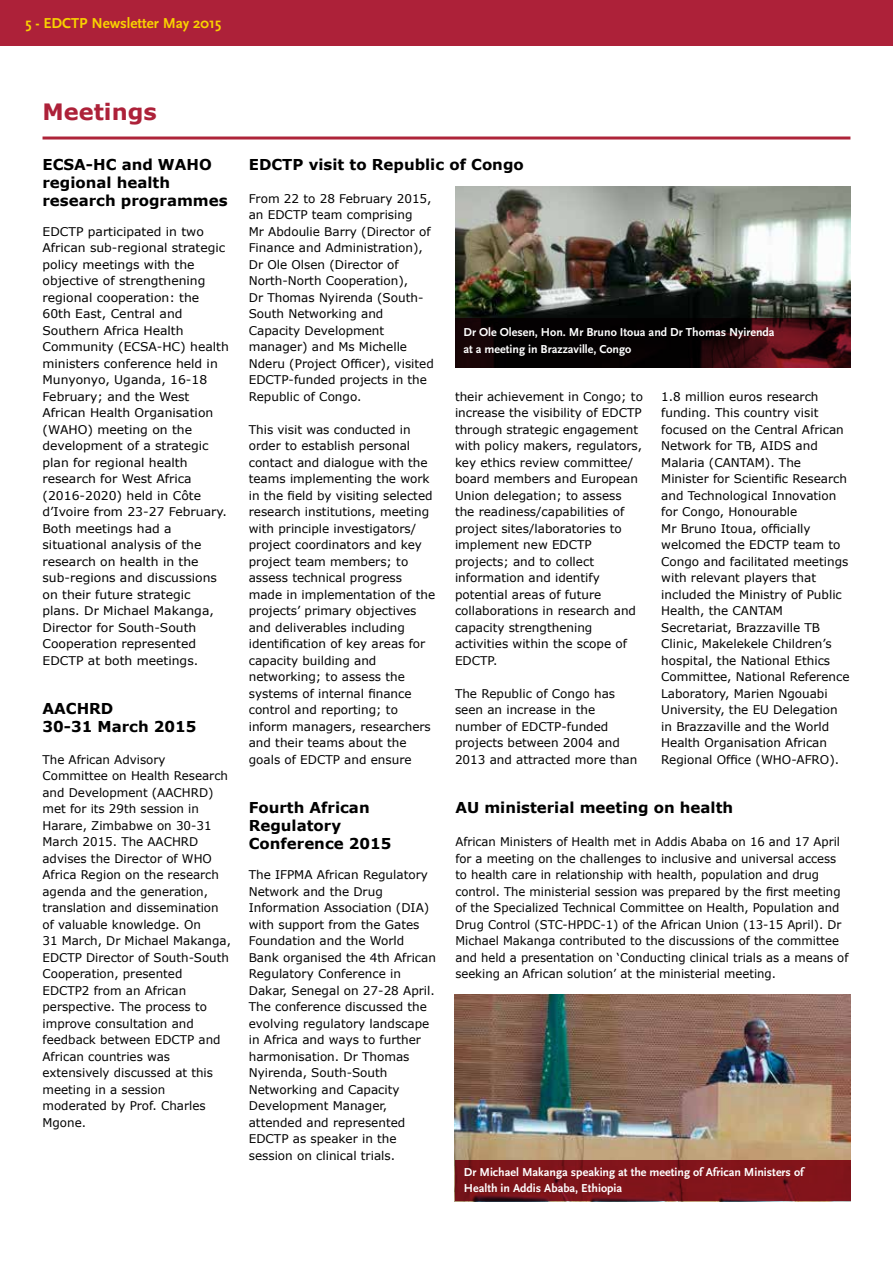
<style>
.page{position:relative;width:893px;height:1263px;background:#fff}
.page>*{position:absolute;margin:0;border:0;box-sizing:border-box;transform-origin:0 0}
.t1{font:700 22.5px "Verdana";color:#ad2139}
.t2{font:700 15px/18px "Verdana";color:#000}
.t3{font:700 15px "Scala Sans";color:#f8d200}
.t4{font:12px/16.5px "Verdana";color:#000}
.t5{font:700 12px/16.5px "Scala Sans";color:#fff}
</style>
<div class="page">
<div style="left:0;top:0;width:893px;height:45px;background:#ad2139"></div>
<hr style="left:43px;top:137px;width:807px;height:3px;background:#ae2439">
<img style="left:455px;top:995px;width:395px;height:165px">
<svg style="left:455px;top:1160px;width:396px;height:41px;background:#7d131a"></svg>
<img style="left:455px;top:186px;width:395px;height:132px">
<svg style="left:455px;top:318px;width:396px;height:50px;background:#1a0508"></svg>
<p class="t3" style="left:26px;top:15px;width:197px">5 - EDCTP Newsletter May 2015</p>
<p class="t3" style="left:163px;top:15px;width:64px">April 2014</p>
<h1 class="t1" style="left:43px;top:98px;width:116px">Meetings</h1>
<p class="t2" style="left:43px;top:155px;width:171px">ECSA-HC and WAHO</p>
<p class="t2" style="left:249px;top:155px;width:277px">EDCTP visit to Republic of Congo</p>
<p class="t2" style="left:43px;top:173px;width:187px">regional health research programmes</p>
<p class="t4" style="left:43px;top:222px;width:188px">EDCTP participated in two<br>African sub-regional strategic policy meetings with the objective of strengthening regional cooperation: the<br>60th East, Central and<br>Southern Africa Health<br>Community (ECSA-HC) health ministers conference held in<br>Munyonyo, Uganda, 16-18<br>February; and the West<br>African Health Organisation (WAHO) meeting on the development of a strategic plan for regional health research for West Africa (2016-2020) held in Côte d’Ivoire from 23-27 February.<br>Both meetings had a situational analysis of the research on health in the sub-regions and discussions on their future strategic plans. Dr Michael Makanga,<br>Director for South-South<br>Cooperation represented<br>EDCTP at both meetings.</p>
<p class="t4" style="left:249px;top:189px;width:187px">From 22 to 28 February 2015, an EDCTP team comprising<br>Mr Abdoulie Barry (Director of<br>Finance and Administration),<br>Dr Ole Olsen (Director of<br>North-North Cooperation),<br>Dr Thomas Nyirenda (South-<br>South Networking and<br>Capacity Development manager) and Ms Michelle<br>Nderu (Project Officer), visited<br>EDCTP-funded projects in the<br>Republic of Congo.</p>
<p class="t4" style="left:249px;top:420px;width:188px">This visit was conducted in order to establish personal contact and dialogue with the teams implementing the work in the field by visiting selected research institutions, meeting with principle investigators/ project coordinators and key project team members; to assess technical progress made in implementation of the projects’ primary objectives and deliverables including identification of key areas for capacity building and networking; to assess the systems of internal finance control and reporting; to inform managers, researchers and their teams about the goals of EDCTP and ensure</p>
<p class="t5" style="left:463px;top:324px;width:313px">Dr Ole Olesen, Hon. Mr Bruno Itoua and Dr Thomas Nyirenda at a meeting in Brazzaville, Congo</p>
<p class="t4" style="left:455px;top:387px;width:189px">their achievement in Congo; to increase the visibility of EDCTP through strategic engagement with policy makers, regulators, key ethics review committee/ board members and European<br>Union delegation; to assess the readiness/capabilities of project sites/laboratories to implement new EDCTP projects; and to collect information and identify potential areas of future collaborations in research and capacity strengthening activities within the scope of<br>EDCTP.</p>
<p class="t4" style="left:455px;top:684px;width:184px">The Republic of Congo has seen an increase in the number of EDCTP-funded projects between 2004 and<br>2013 and attracted more than</p>
<p class="t4" style="left:661px;top:387px;width:190px">1.8 million euros research funding. This country visit focused on the Central African<br>Network for TB, AIDS and<br>Malaria (CANTAM). The<br>Minister for Scientific Research and Technological Innovation for Congo, Honourable<br>Mr Bruno Itoua, officially welcomed the EDCTP team to<br>Congo and facilitated meetings with relevant players that included the Ministry of Public<br>Health, the CANTAM<br>Secretariat, Brazzaville TB<br>Clinic, Makelekele Children’s hospital, the National Ethics<br>Committee, National Reference<br>Laboratory, Marien Ngouabi<br>University, the EU Delegation in Brazzaville and the World<br>Health Organisation African<br>Regional Office (WHO-AFRO).</p>
<p class="t2" style="left:43px;top:699px;width:155px">AACHRD<br>30-31 March 2015</p>
<p class="t4" style="left:43px;top:750px;width:190px">The African Advisory<br>Committee on Health Research and Development (AACHRD) met for its 29th session in<br>Harare, Zimbabwe on 30-31<br>March 2015. The AACHRD advises the Director of WHO<br>Africa Region on the research agenda and the generation, translation and dissemination of valuable knowledge. On<br>31 March, Dr Michael Makanga,<br>EDCTP Director of South-South<br>Cooperation, presented<br>EDCTP2 from an African perspective. The process to improve consultation and feedback between EDCTP and<br>African countries was extensively discussed at this meeting in a session moderated by Prof. Charles<br>Mgone.</p>
<p class="t2" style="left:249px;top:798px;width:144px">Fourth African<br>Regulatory<br>Conference 2015</p>
<p class="t4" style="left:249px;top:866px;width:189px">The IFPMA African Regulatory<br>Network and the Drug<br>Information Association (DIA) with support from the Gates<br>Foundation and the World<br>Bank organised the 4th African<br>Regulatory Conference in<br>Dakar, Senegal on 27-28 April.<br>The conference discussed the evolving regulatory landscape in Africa and ways to further harmonisation. Dr Thomas<br>Nyirenda, South-South<br>Networking and Capacity<br>Development Manager, attended and represented<br>EDCTP as speaker in the session on clinical trials.</p>
<p class="t2" style="left:455px;top:798px;width:279px">AU ministerial meeting on health</p>
<p class="t4" style="left:455px;top:833px;width:395px">African Ministers of Health met in Addis Ababa on 16 and 17 April for a meeting on the challenges to inclusive and universal access to health care in relationship with health, population and drug control. The ministerial session was prepared by the first meeting of the Specialized Technical Committee on Health, Population and Drug Control (STC-HPDC-1) of the African Union (13-15 April). Dr Michael Makanga contributed to the discussions of the committee and held a presentation on ‘Conducting clinical trials as a means of seeking an African solution’ at the ministerial meeting.</p>
<p class="t5" style="left:464px;top:1164px;width:341px">Dr Michael Makanga speaking at the meeting of African Ministers of<br>Health in Addis Ababa, Ethiopia</p>
</div>
